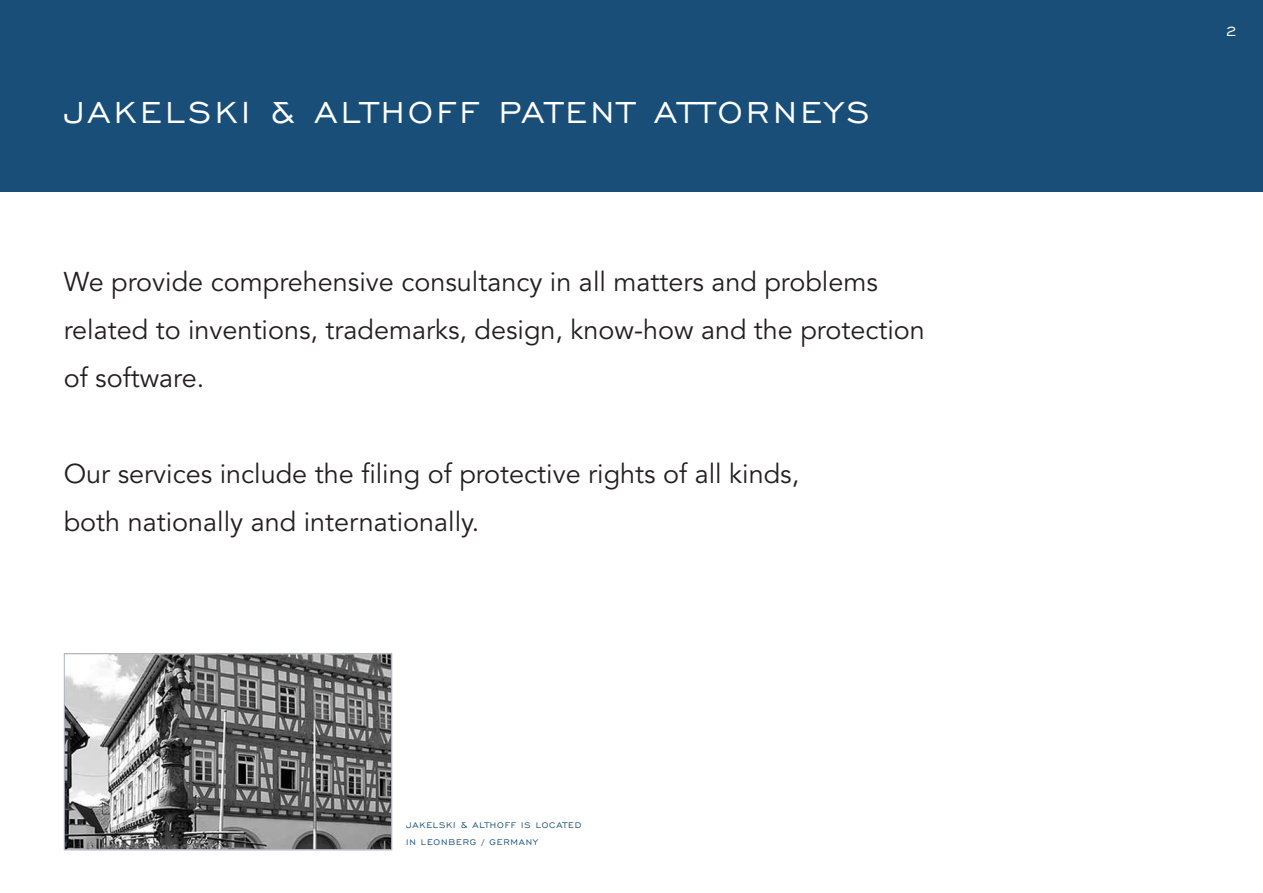
<style>
.page{position:relative;width:1263px;height:893px;background:#fff}
.page>*{position:absolute;margin:0;border:0;box-sizing:border-box;transform-origin:0 0}
._02_Headline{font:39px "Engravers Gothic BT";letter-spacing:.09em;color:#fff}
._01_Copy{font:27px/48px "Avenir LT Std";color:#231f20}
.t1{font:18px "Engravers Gothic BT";color:#fff}
._03_Caps{font:10.5px/16.5px "Engravers Gothic BT";letter-spacing:.08em;color:#184e78}
</style>
<div class="page">
<div style="left:0;top:0;width:1263px;height:191px;background:#184e78"></div>
<img style="left:66px;top:655px;width:324px;height:193px">
<div style="left:64px;top:653px;width:328px;height:197px;border:1px solid #b2b5c6"></div>
<p class="_02_Headline" style="left:64px;top:90px;width:807px">JAKELSKI &amp; ALTHOFF PATENT ATTORNEYS</p>
<p class="_01_Copy" style="left:64px;top:258px;width:863px">We provide comprehensive consultancy in all matters and problems related to inventions, trademarks, design, know-how and the protection of software.</p>
<p class="_01_Copy" style="left:64px;top:450px;width:737px">Our services include the filing of protective rights of all kinds,</p>
<p class="_01_Copy" style="left:64px;top:498px;width:417px">both nationally and internationally.</p>
<p class="_03_Caps" style="left:406px;top:817px;width:177px">JAKELSKI &amp; ALTHOFF IS LOCATED<br>IN LEONBERG / GERMANY</p>
<p class="t1" style="left:1225px;top:21px;width:14px">2</p>
</div>
